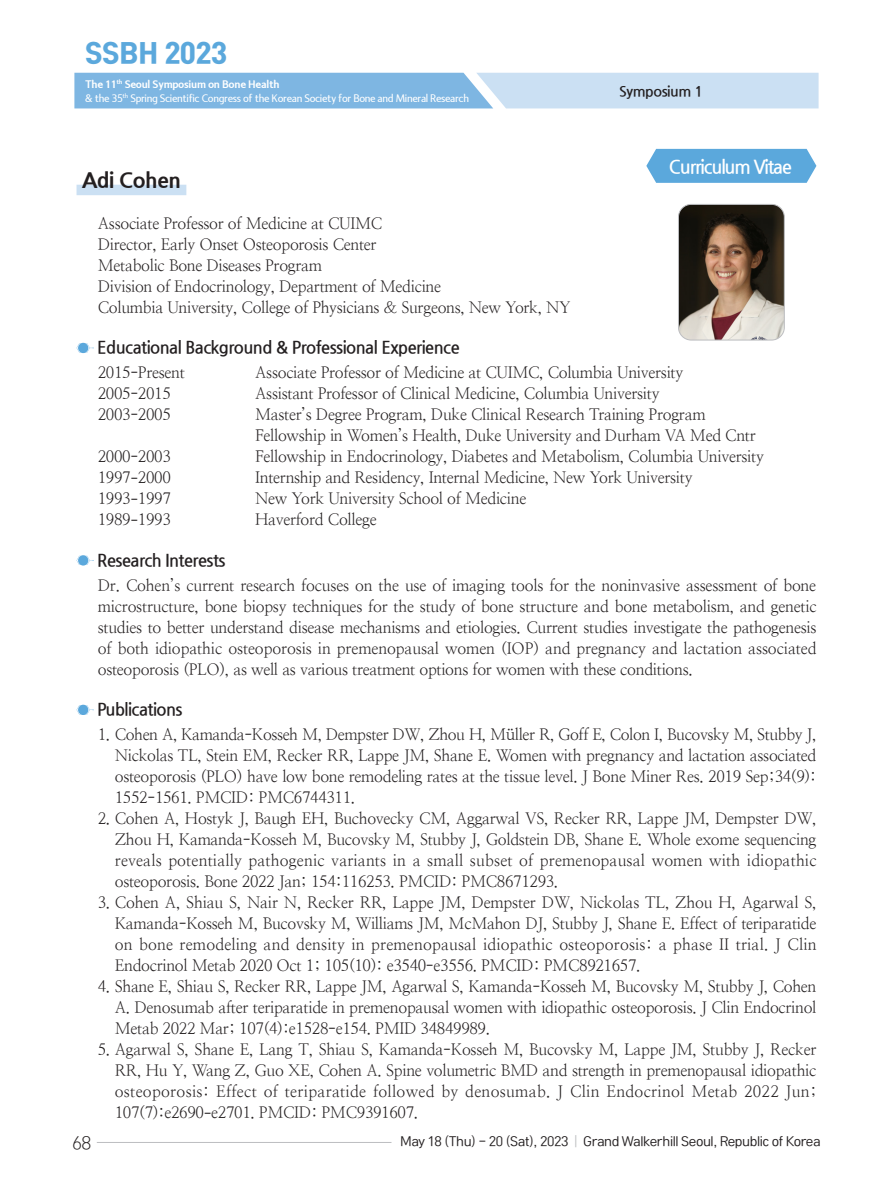
<style>
.page{position:relative;width:893px;height:1191px;background:#fff}
.page>*{position:absolute;margin:0;border:0;box-sizing:border-box;transform-origin:0 0}
.t1{font:27px "Rix Sin Head PBK";letter-spacing:-.02em;color:#5ba8dc}
.cv-이름2{font:800 21px "Nanum Gothic";letter-spacing:-.02em;color:#231f20}
.t2{font:700 18.9px "Nanum Gothic";letter-spacing:-.06em;color:#fff;scale:.95 1}
.cv-구분{font:700 17.4px "Nanum Gothic";letter-spacing:-.03em;color:#231f20;scale:.95 1}
.t3{font:17.25px "Rix Sin Head PL";color:#231f20}
.cv-논문{font:15.75px/21px "Nanum Myeongjo";letter-spacing:-.02em;color:#231f20;text-align:justify}
.cv-본문{font:15.75px "Nanum Myeongjo";letter-spacing:-.02em;color:#231f20}
.cv-서술{font:15.75px/21px "Nanum Myeongjo";letter-spacing:-.02em;color:#231f20;text-align:justify}
.t4{font:700 14.25px "Nanum Gothic";letter-spacing:-.03em;color:#231f20}
.t5{font:12.75px "Rix Sin Head PM";letter-spacing:-.03em;color:#231f20}
.t6{font:12px/14.4px "LT Internet";letter-spacing:-.03em;color:#fff}
.s1{font-weight:700}
.s2{font-family:"Ko Pub World Batang";font-weight:300}
.s3{color:#bcbdc0}
</style>
<div class="page">
<hr style="left:97px;top:1142px;width:294px;height:1px;background:#bcbdc0">
<svg style="left:74px;top:73px;width:745px;height:35px;background:#a2c9e9"></svg>
<div style="left:77px;top:185px;width:109px;height:10px;background:#cbe0f3"></div>
<svg style="left:77px;top:343px;width:17px;height:9px"></svg>
<div style="left:78px;top:343px;width:10px;height:10px;background:#5ba8dc;border-radius:50%"></div>
<svg style="left:77px;top:556px;width:17px;height:9px"></svg>
<div style="left:78px;top:555px;width:10px;height:10px;background:#5ba8dc;border-radius:50%"></div>
<svg style="left:77px;top:705px;width:17px;height:9px"></svg>
<div style="left:78px;top:704px;width:10px;height:11px;background:#5ba8dc;border-radius:50%"></div>
<svg style="left:646px;top:149px;width:170px;height:34px;background:#64adde"></svg>
<img style="left:678px;top:204px;width:106px;height:136px">
<div style="left:678px;top:204px;width:106px;height:136px;border:1px solid #bcbdc0;border-radius:13px"></div>
<h1 class="t1" style="left:85px;top:36px;width:144px">SSBH 2023</h1>
<p class="t6" style="left:85px;top:77px;width:386px"><span class="s1">The 11</span><sup>th</sup> <span class="s1">Seoul Symposium on Bone Health<br></span>&amp; the 35<sup>th</sup> Spring Scientific Congress of the Korean Society for Bone and Mineral Research</p>
<p class="t4" style="left:619px;top:84px;width:86px">Symposium 1</p>
<p class="t2" style="left:669px;top:158px;width:131px">Curriculum Vitae</p>
<p class="cv-이름2" style="left:82px;top:169px;width:101px">Adi Cohen</p>
<p class="cv-본문" style="left:98px;top:214px;width:286px">Associate Professor of Medicine at CUIMC</p>
<p class="cv-본문" style="left:98px;top:235px;width:280px">Director, Early Onset Osteoporosis Center</p>
<p class="cv-본문" style="left:98px;top:256px;width:226px">Metabolic Bone Diseases Program</p>
<p class="cv-본문" style="left:98px;top:277px;width:345px">Division of Endocrinology, Department of Medicine</p>
<p class="cv-본문" style="left:98px;top:298px;width:474px">Columbia University, College of Physicians &amp; Surgeons, New York, NY</p>
<p class="cv-구분" style="left:97px;top:339px;width:383px">Educational Background &amp; Professional Experience</p>
<p class="cv-본문" style="left:98px;top:363px;width:89px">2015<span class="s2">-</span>Present</p>
<p class="cv-본문" style="left:255px;top:363px;width:430px">Associate Professor of Medicine at CUIMC, Columbia University</p>
<p class="cv-본문" style="left:98px;top:384px;width:75px">2005<span class="s2">-</span>2015</p>
<p class="cv-본문" style="left:255px;top:384px;width:406px">Assistant Professor of Clinical Medicine, Columbia University</p>
<p class="cv-본문" style="left:98px;top:405px;width:75px">2003<span class="s2">-</span>2005</p>
<p class="cv-본문" style="left:255px;top:405px;width:452px">Master’s Degree Program, Duke Clinical Research Training Program</p>
<p class="cv-본문" style="left:255px;top:426px;width:502px">Fellowship in Women’s Health, Duke University and Durham VA Med Cntr</p>
<p class="cv-본문" style="left:98px;top:447px;width:75px">2000<span class="s2">-</span>2003</p>
<p class="cv-본문" style="left:255px;top:447px;width:510px">Fellowship in Endocrinology, Diabetes and Metabolism, Columbia University</p>
<p class="cv-본문" style="left:98px;top:468px;width:75px">1997<span class="s2">-</span>2000</p>
<p class="cv-본문" style="left:255px;top:468px;width:439px">Internship and Residency, Internal Medicine, New York University</p>
<p class="cv-본문" style="left:98px;top:489px;width:75px">1993<span class="s2">-</span>1997</p>
<p class="cv-본문" style="left:255px;top:489px;width:273px">New York University School of Medicine</p>
<p class="cv-본문" style="left:98px;top:510px;width:75px">1989<span class="s2">-</span>1993</p>
<p class="cv-본문" style="left:255px;top:510px;width:123px">Haverford College</p>
<p class="cv-구분" style="left:97px;top:551px;width:137px">Research Interests</p>
<p class="cv-서술" style="left:98px;top:574px;width:720px">Dr. Cohen’s current research focuses on the use of imaging tools for the noninvasive assessment of bone microstructure, bone biopsy techniques for the study of bone structure and bone metabolism, and genetic studies to better understand disease mechanisms and etiologies. Current studies investigate the pathogenesis of both idiopathic osteoporosis in premenopausal women (IOP) and pregnancy and lactation associated osteoporosis (PLO), as well as various treatment options for women with these conditions.</p>
<p class="cv-구분" style="left:97px;top:701px;width:91px">Publications</p>
<p class="cv-논문" style="left:115px;top:724px;width:703px;text-indent:-17px">1. Cohen A, Kamanda<span class="s2">-</span>Kosseh M, Dempster DW, Zhou H, M<span class="s2">ü</span>ller R, Goff E, Colon I, Bucovsky M, Stubby J, Nickolas TL, Stein EM, Recker RR, Lappe JM, Shane E. Women with pregnancy and lactation associated osteoporosis (PLO) have low bone remodeling rates at the tissue level. J Bone Miner Res. 2019 Sep;34(9):<br>1552<span class="s2">-</span>1561. PMCID: PMC6744311.</p>
<p class="cv-논문" style="left:115px;top:808px;width:703px;text-indent:-17px">2. Cohen A, Hostyk J, Baugh EH, Buchovecky CM, Aggarwal VS, Recker RR, Lappe JM, Dempster DW, Zhou H, Kamanda<span class="s2">-</span>Kosseh M, Bucovsky M, Stubby J, Goldstein DB, Shane E. Whole exome sequencing reveals potentially pathogenic variants in a small subset of premenopausal women with idiopathic osteoporosis. Bone 2022 Jan; 154:116253. PMCID: PMC8671293.</p>
<p class="cv-논문" style="left:115px;top:892px;width:703px;text-indent:-17px">3. Cohen A, Shiau S, Nair N, Recker RR, Lappe JM, Dempster DW, Nickolas TL, Zhou H, Agarwal S, Kamanda<span class="s2">-</span>Kosseh M, Bucovsky M, Williams JM, McMahon DJ, Stubby J, Shane E. Effect of teriparatide on bone remodeling and density in premenopausal idiopathic osteoporosis: a phase II trial. J Clin Endocrinol Metab 2020 Oct 1; 105(10): e3540<span class="s2">-</span>e3556. PMCID: PMC8921657.</p>
<p class="cv-논문" style="left:115px;top:976px;width:703px;text-indent:-17px">4. Shane E, Shiau S, Recker RR, Lappe JM, Agarwal S, Kamanda<span class="s2">-</span>Kosseh M, Bucovsky M, Stubby J, Cohen A. Denosumab after teriparatide in premenopausal women with idiopathic osteoporosis. J Clin Endocrinol Metab 2022 Mar; 107(4):e1528<span class="s2">-</span>e154. PMID 34849989.</p>
<p class="cv-논문" style="left:115px;top:1039px;width:703px;text-indent:-17px">5. Agarwal S, Shane E, Lang T, Shiau S, Kamanda<span class="s2">-</span>Kosseh M, Bucovsky M, Lappe JM, Stubby J, Recker RR, Hu Y, Wang Z, Guo XE, Cohen A. Spine volumetric BMD and strength in premenopausal idiopathic osteoporosis: Effect of teriparatide followed by denosumab. J Clin Endocrinol Metab 2022 Jun; 107(7):e2690<span class="s2">-</span>e2701. PMCID: PMC9391607.</p>
<p class="t3" style="left:72px;top:1132px;width:21px">68</p>
<p class="t5" style="left:400px;top:1133px;width:422px">May 18 (Thu) - 20 (Sat), 2023 <span class="s3">|</span> Grand Walkerhill Seoul, Republic of Korea</p>
</div>
